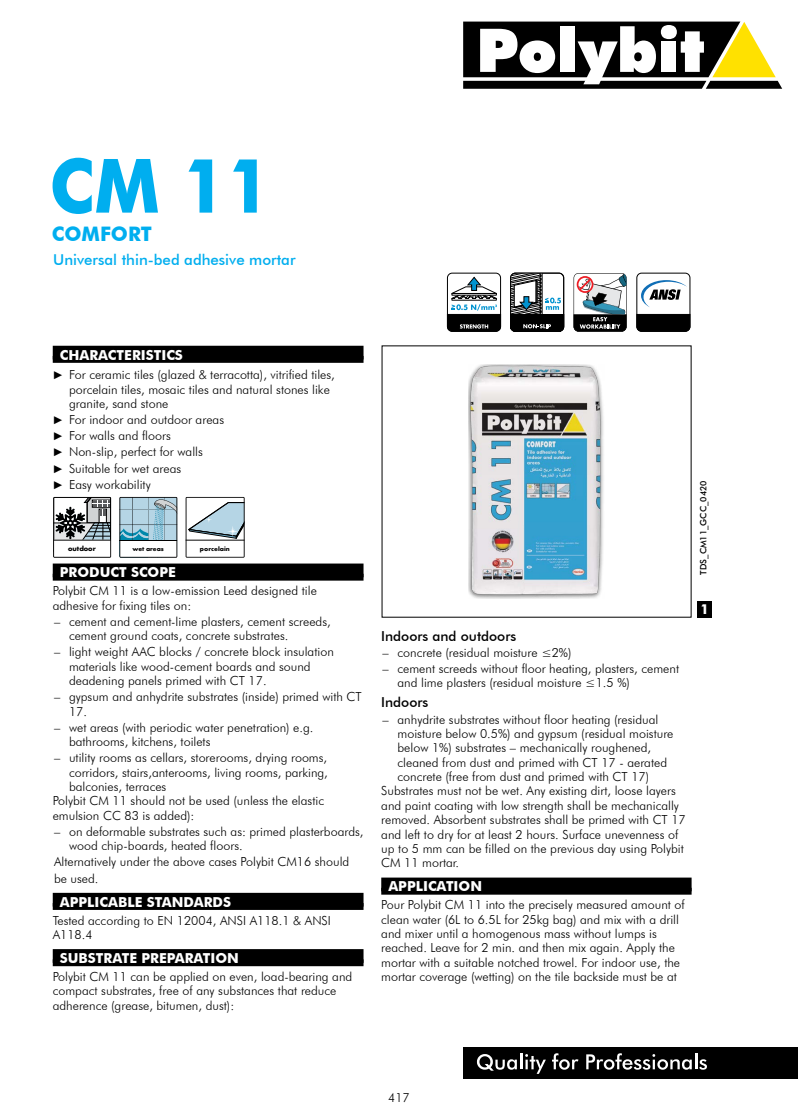
<style>
.page{position:relative;width:798px;height:1113px;background:#fff}
.page>*{position:absolute;margin:0;border:0;box-sizing:border-box;transform-origin:0 0}
.t1{font:700 75px "Futura BT";color:#00aeef;scale:.95 1}
.t2{font:700 20px "Futura BT";color:#00aeef}
.t3{font:500 15px "Futura BT";color:#00aeef}
.t4{font:700 13.75px "Futura BT";color:#fff}
.t5{font:500 13.75px "Futura BT";color:#000}
.t6{font:300 12.5px/14.4px "Futura BT";color:#000}
.t7{font:500 8.75px "Futura BT";color:#000}
.t8{font:700 6.38px "Futura";color:#000;scale:1.04 1}
.t9{font:700 6.38px "Futura";color:#000;scale:1.06 1}
.s1{font-family:"Arial Narrow";font-weight:400;font-size:11.25px}
</style>
<div class="page">
<div style="left:697px;top:601px;width:14px;height:16px;background:#000"></div>
<div style="left:463px;top:1047px;width:334px;height:31px;background:#000"></div>
<svg style="left:476px;top:1053px;width:69px;height:20px"></svg>
<svg style="left:552px;top:1053px;width:26px;height:16px"></svg>
<svg style="left:586px;top:1053px;width:120px;height:16px"></svg>
<svg style="left:463px;top:22px;width:318px;height:67px"></svg>
<div style="left:560px;top:26px;width:15px;height:46px;background:#fff"></div>
<div style="left:53px;top:346px;width:310px;height:13px;background:#000"></div>
<div style="left:53px;top:356px;width:310px;height:7px;background:#000"></div>
<div style="left:53px;top:563px;width:310px;height:14px;background:#000"></div>
<div style="left:53px;top:574px;width:310px;height:6px;background:#000"></div>
<div style="left:53px;top:893px;width:310px;height:13px;background:#000"></div>
<div style="left:53px;top:903px;width:310px;height:7px;background:#000"></div>
<div style="left:53px;top:949px;width:310px;height:14px;background:#000"></div>
<div style="left:53px;top:959px;width:310px;height:7px;background:#000"></div>
<div style="left:381px;top:877px;width:310px;height:14px;background:#000"></div>
<div style="left:381px;top:887px;width:310px;height:7px;background:#000"></div>
<svg style="left:119px;top:497px;width:58px;height:61px"></svg>
<svg style="left:185px;top:497px;width:59px;height:60px"></svg>
<svg style="left:53px;top:497px;width:58px;height:60px"></svg>
<svg style="left:446px;top:272px;width:56px;height:60px"></svg>
<svg style="left:510px;top:272px;width:55px;height:60px"></svg>
<svg style="left:573px;top:273px;width:54px;height:59px"></svg>
<svg style="left:636px;top:272px;width:55px;height:60px"></svg>
<img style="left:468px;top:364px;width:136px;height:234px">
<h1 class="t1" style="left:49px;top:140px;width:235px">CM 11</h1>
<h2 class="t2" style="left:52px;top:222px;width:102px">COMFORT</h2>
<p class="t3" style="left:53px;top:251px;width:244px">Universal thin-bed adhesive mortar</p>
<p class="t4" style="left:60px;top:346px;width:125px">CHARACTERISTICS</p>
<p class="t6" style="left:69px;top:367px;width:267px;text-indent:-15px"><span class="s1">►</span> For ceramic tiles (glazed &amp; terracotta), vitrified tiles, porcelain tiles, mosaic tiles and natural stones like granite, sand stone</p>
<p class="t6" style="left:54px;top:411px;width:171px;line-height:16.1px"><span class="s1">►</span> For indoor and outdoor areas <span class="s1">►</span> For walls and floors<br><span class="s1">►</span> Non-slip, perfect for walls<br><span class="s1">►</span> Suitable for wet areas<br><span class="s1">►</span> Easy workability</p>
<p class="t8" style="left:68px;top:544px;width:28px">outdoor</p>
<p class="t8" style="left:132px;top:545px;width:32px">wet areas</p>
<p class="t9" style="left:200px;top:545px;width:30px">porcelain</p>
<p class="t4" style="left:60px;top:564px;width:118px">PRODUCT SCOPE</p>
<p class="t6" style="left:53px;top:583px;width:265px">Polybit CM 11 is a low-emission Leed designed tile adhesive for fixing tiles on:</p>
<p class="t6" style="left:69px;top:614px;width:263px;text-indent:-15px">– cement and cement-lime plasters, cement screeds, cement ground coats, concrete substrates.</p>
<p class="t6" style="left:69px;top:644px;width:266px;text-indent:-15px">– light weight AAC blocks / concrete block insulation materials like wood-cement boards and sound deadening panels primed with CT 17.</p>
<p class="t6" style="left:69px;top:689px;width:294px;text-indent:-15px">– gypsum and anhydrite substrates (inside) primed with CT<br>17.</p>
<p class="t6" style="left:69px;top:720px;width:246px;text-indent:-15px">– wet areas (with periodic water penetration) e.g. bathrooms, kitchens, toilets</p>
<p class="t6" style="left:54px;top:750px;width:274px">– utility rooms as cellars, storerooms, drying rooms,</p>
<p class="t6" style="left:69px;top:765px;width:260px">corridors, stairs,anterooms, living rooms, parking,</p>
<p class="t6" style="left:69px;top:779px;width:99px">balconies, terraces</p>
<p class="t6" style="left:53px;top:793px;width:273px">Polybit CM 11 should not be used (unless the elastic</p>
<p class="t6" style="left:53px;top:808px;width:143px">emulsion CC 83 is added):</p>
<p class="t6" style="left:69px;top:824px;width:296px;text-indent:-15px">– on deformable substrates such as: primed plasterboards, wood chip-boards, heated floors.</p>
<p class="t6" style="left:54px;top:854px;width:297px;line-height:16.1px">Alternatively under the above cases Polybit CM16 should be used.</p>
<p class="t4" style="left:60px;top:893px;width:173px">APPLICABLE STANDARDS</p>
<p class="t6" style="left:53px;top:912px;width:279px">Tested according to EN 12004, ANSI A118.1 &amp; ANSI<br>A118.4</p>
<p class="t4" style="left:60px;top:949px;width:181px">SUBSTRATE PREPARATION</p>
<p class="t6" style="left:53px;top:969px;width:301px">Polybit CM 11 can be applied on even, load-bearing and compact substrates, free of any substances that reduce adherence (grease, bitumen, dust):</p>
<p class="t5" style="left:381px;top:627px;width:136px">Indoors and outdoors</p>
<p class="t6" style="left:382px;top:645px;width:190px">– concrete (residual moisture ≤2%)</p>
<p class="t6" style="left:397px;top:661px;width:283px;text-indent:-15px">– cement screeds without floor heating, plasters, cement and lime plasters (residual moisture ≤1.5 %)</p>
<p class="t5" style="left:381px;top:694px;width:49px">Indoors</p>
<p class="t6" style="left:382px;top:712px;width:277px">– anhydrite substrates without floor heating (residual</p>
<p class="t6" style="left:397px;top:726px;width:277px">moisture below 0.5%) and gypsum (residual moisture</p>
<p class="t6" style="left:397px;top:740px;width:255px">below 1%) substrates – mechanically roughened,</p>
<p class="t6" style="left:397px;top:755px;width:271px">cleaned from dust and primed with CT 17 - aerated</p>
<p class="t6" style="left:397px;top:769px;width:253px">concrete (free from dust and primed with CT 17)</p>
<p class="t6" style="left:381px;top:783px;width:296px">Substrates must not be wet. Any existing dirt, loose layers</p>
<p class="t6" style="left:381px;top:798px;width:299px">and paint coating with low strength shall be mechanically</p>
<p class="t6" style="left:381px;top:812px;width:306px">removed. Absorbent substrates shall be primed with CT 17</p>
<p class="t6" style="left:381px;top:827px;width:298px">and left to dry for at least 2 hours. Surface unevenness of</p>
<p class="t6" style="left:381px;top:841px;width:304px">up to 5 mm can be filled on the previous day using Polybit</p>
<p class="t6" style="left:381px;top:855px;width:79px">CM 11 mortar.</p>
<p class="t4" style="left:388px;top:878px;width:95px">APPLICATION</p>
<p class="t6" style="left:381px;top:897px;width:305px">Pour Polybit CM 11 into the precisely measured amount of clean water (6L to 6.5L for 25kg bag) and mix with a drill and mixer until a homogenous mass without lumps is reached. Leave for 2 min. and then mix again. Apply the mortar with a suitable notched trowel. For indoor use, the mortar coverage (wetting) on the tile backside must be at</p>
<p class="t7" style="left:697px;top:574px;width:95px;rotate:-90deg">TDS_CM11_GCC_0420</p>
<p class="t4" style="left:700px;top:601px;width:10px">1</p>
<p class="t6" style="left:388px;top:1090px;width:23px">417</p>
</div>
